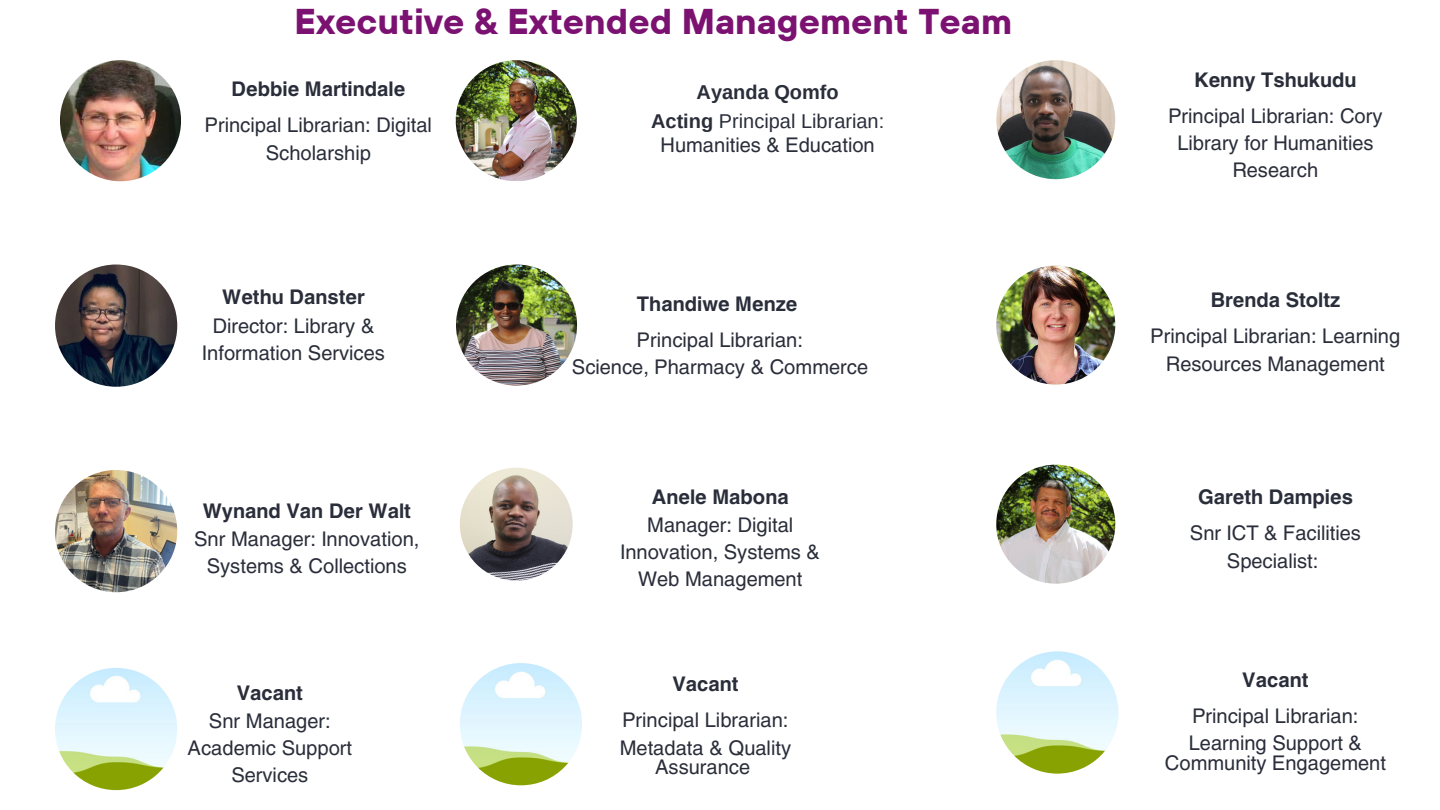
<style>
.page{position:relative;width:1440px;height:810px;background:#fff}
.page>*{position:absolute;margin:0;border:0;box-sizing:border-box;transform-origin:0 0}
.t1{font:700 35.8px "TT Hoves";color:#7b1271}
.t2{font:20px/27px "Helios";color:#2a2e3a;text-align:center}
.t3{font:700 20px "Helios";color:#2a2e3a}
.t4{font:20px "Arimo";color:#2a2e3a}
.t5{font:700 20px "Arimo";color:#2a2e3a}
.s1{font-weight:700}
</style>
<div class="page">
<img style="left:456px;top:265px;width:121px;height:120px;border-radius:50%">
<img style="left:456px;top:60px;width:121px;height:121px;border-radius:50%">
<img style="left:996px;top:266px;width:119px;height:119px;border-radius:50%">
<img style="left:60px;top:60px;width:121px;height:121px;border-radius:50%">
<img style="left:460px;top:468px;width:113px;height:112px;border-radius:50%">
<img style="left:55px;top:265px;width:122px;height:122px;border-radius:50%">
<img style="left:55px;top:470px;width:122px;height:122px;border-radius:50%">
<img style="left:55px;top:668px;width:122px;height:122px;border-radius:50%">
<img style="left:996px;top:60px;width:119px;height:119px;border-radius:50%">
<img style="left:996px;top:465px;width:119px;height:119px;border-radius:50%">
<img style="left:460px;top:663px;width:122px;height:122px;border-radius:50%">
<img style="left:996px;top:651px;width:123px;height:123px;border-radius:50%">
<p class="t1" style="left:295px;top:-2px;width:719px">Executive &amp; Extended Management Team</p>
<p class="t2" style="left:205px;top:71px;width:229px;line-height:36px"><span class="s1">Debbie Martindale<br></span>Principal Librarian: Digital</p>
<p class="t2" style="left:266px;top:139px;width:107px">Scholarship</p>
<p class="t3" style="left:222px;top:284px;width:144px">Wethu Danster</p>
<p class="t2" style="left:202px;top:311px;width:184px;line-height:27.8px">Director: Library &amp;<br>Information Services</p>
<p class="t3" style="left:203px;top:498px;width:210px">Wynand Van Der Walt</p>
<p class="t2" style="left:194px;top:524px;width:227px">Snr Manager: Innovation,<br>Systems &amp; Collections</p>
<p class="t3" style="left:237px;top:680px;width:68px">Vacant</p>
<p class="t2" style="left:188px;top:707px;width:166px">Snr Manager:<br>Academic Support<br>Services</p>
<p class="t5" style="left:697px;top:81px;width:144px">Ayanda Qomfo</p>
<p class="t4" style="left:651px;top:110px;width:235px"><span class="s1">Acting</span> Principal Librarian:</p>
<p class="t2" style="left:661px;top:131px;width:216px">Humanities &amp; Education</p>
<p class="t3" style="left:637px;top:291px;width:162px">Thandiwe Menze</p>
<p class="t2" style="left:637px;top:325px;width:168px">Principal Librarian:</p>
<p class="t2" style="left:572px;top:353px;width:298px">Science, Pharmacy &amp; Commerce</p>
<p class="t3" style="left:652px;top:484px;width:139px">Anele Mabona</p>
<p class="t2" style="left:620px;top:511px;width:201px">Manager: Digital<br>Innovation, Systems &amp;<br>Web Management</p>
<p class="t3" style="left:672px;top:671px;width:68px">Vacant</p>
<p class="t2" style="left:622px;top:706px;width:168px">Principal Librarian:</p>
<p class="t2" style="left:620px;top:737px;width:173px;line-height:19.5px">Metadata &amp; Quality<br>Assurance</p>
<p class="t2" style="left:1168px;top:61px;width:216px;line-height:36px"><span class="s1">Kenny Tshukudu<br></span>Principal Librarian: Cory</p>
<p class="t2" style="left:1177px;top:129px;width:198px">Library for Humanities</p>
<p class="t2" style="left:1233px;top:156px;width:87px">Research</p>
<p class="t3" style="left:1211px;top:287px;width:131px">Brenda Stoltz</p>
<p class="t2" style="left:1151px;top:322px;width:251px">Principal Librarian: Learning</p>
<p class="t2" style="left:1166px;top:349px;width:220px">Resources Management</p>
<p class="t2" style="left:1190px;top:478px;width:173px;line-height:36px"><span class="s1">Gareth Dampies<br></span>Snr ICT &amp; Facilities</p>
<p class="t2" style="left:1227px;top:546px;width:93px">Specialist:</p>
<p class="t3" style="left:1242px;top:667px;width:68px">Vacant</p>
<p class="t2" style="left:1192px;top:702px;width:168px">Principal Librarian:</p>
<p class="t2" style="left:1165px;top:733px;width:223px;line-height:19.5px">Learning Support &amp;<br>Community Engagement</p>
</div>
